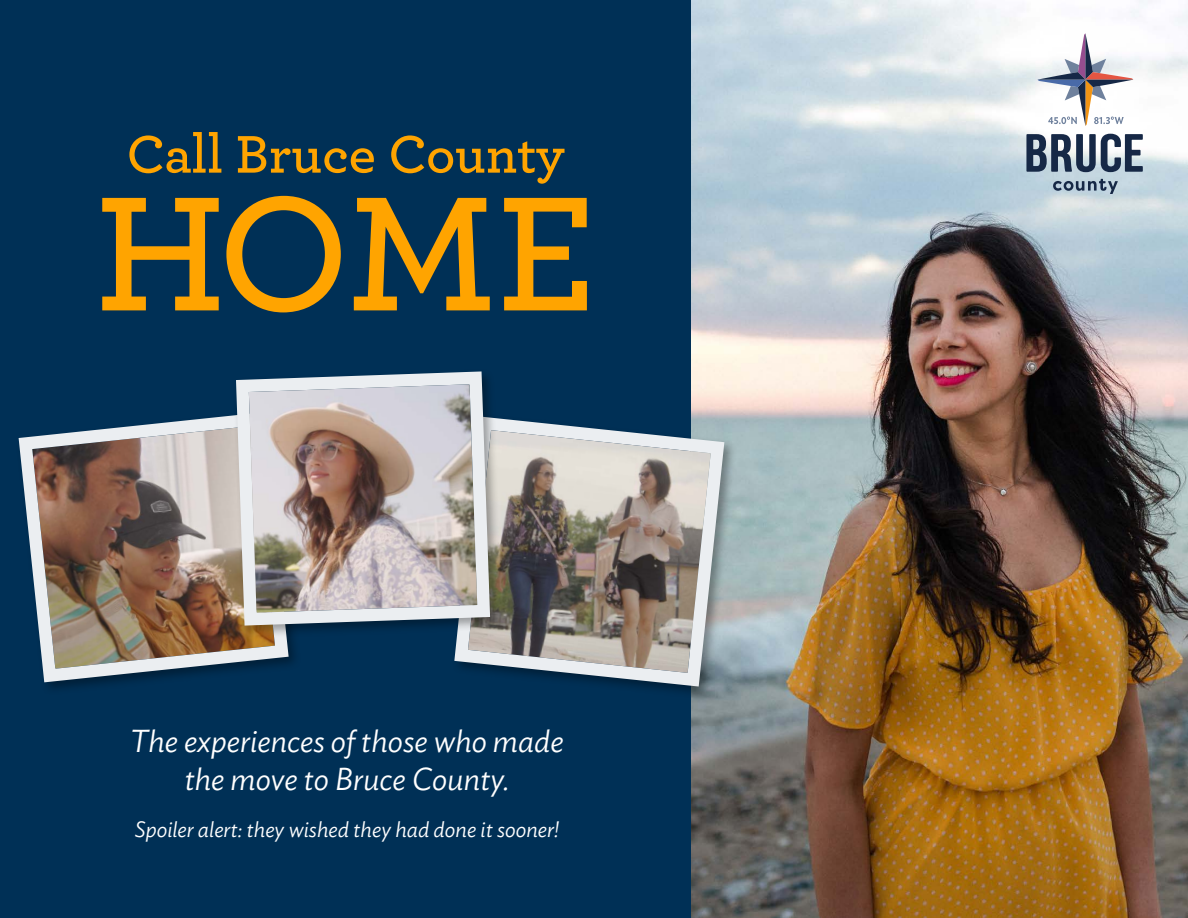
<style>
.page{position:relative;width:1188px;height:918px;background:#fff}
.page>*{position:absolute;margin:0;border:0;box-sizing:border-box;transform-origin:0 0}
.t1{font:600 171px "Archer";color:#ffa400}
.t2{font:600 55.5px "Archer";letter-spacing:-.005em;color:#ffa400}
.Subtitle{font:italic 300 31.5px/37.8px "Ideal Sans";color:#fff;text-align:center}
.body{font:italic 300 22.05px "Ideal Sans";color:#fff}
</style>
<div class="page">
<div style="left:0;top:0;width:691px;height:918px;background:#003056"></div>
<img style="left:691px;top:0;width:497px;height:918px">
<div style="left:451px;top:413px;width:286px;height:287px;background:#000;opacity:.35"></div>
<img style="left:451px;top:410px;width:280px;height:283px">
<img style="left:18px;top:415px;width:277px;height:274px">
<div style="left:233px;top:368px;width:270px;height:271px;background:#000;opacity:.35"></div>
<img style="left:230px;top:368px;width:267px;height:264px">
<svg style="left:1053px;top:179px;width:65px;height:15px"></svg>
<svg style="left:1026px;top:134px;width:117px;height:38px"></svg>
<svg style="left:1038px;top:33px;width:95px;height:93px"></svg>
<h1 class="t2" style="left:127px;top:113px;width:440px">Call Bruce County</h1>
<h1 class="t1" style="left:95px;top:126px;width:503px">HOME</h1>
<p class="Subtitle" style="left:130px;top:719px;width:435px">The experiences of those who made the move to Bruce County.</p>
<p class="body" style="left:135px;top:813px;width:426px">Spoiler alert: they wished they had done it sooner!</p>
</div>
